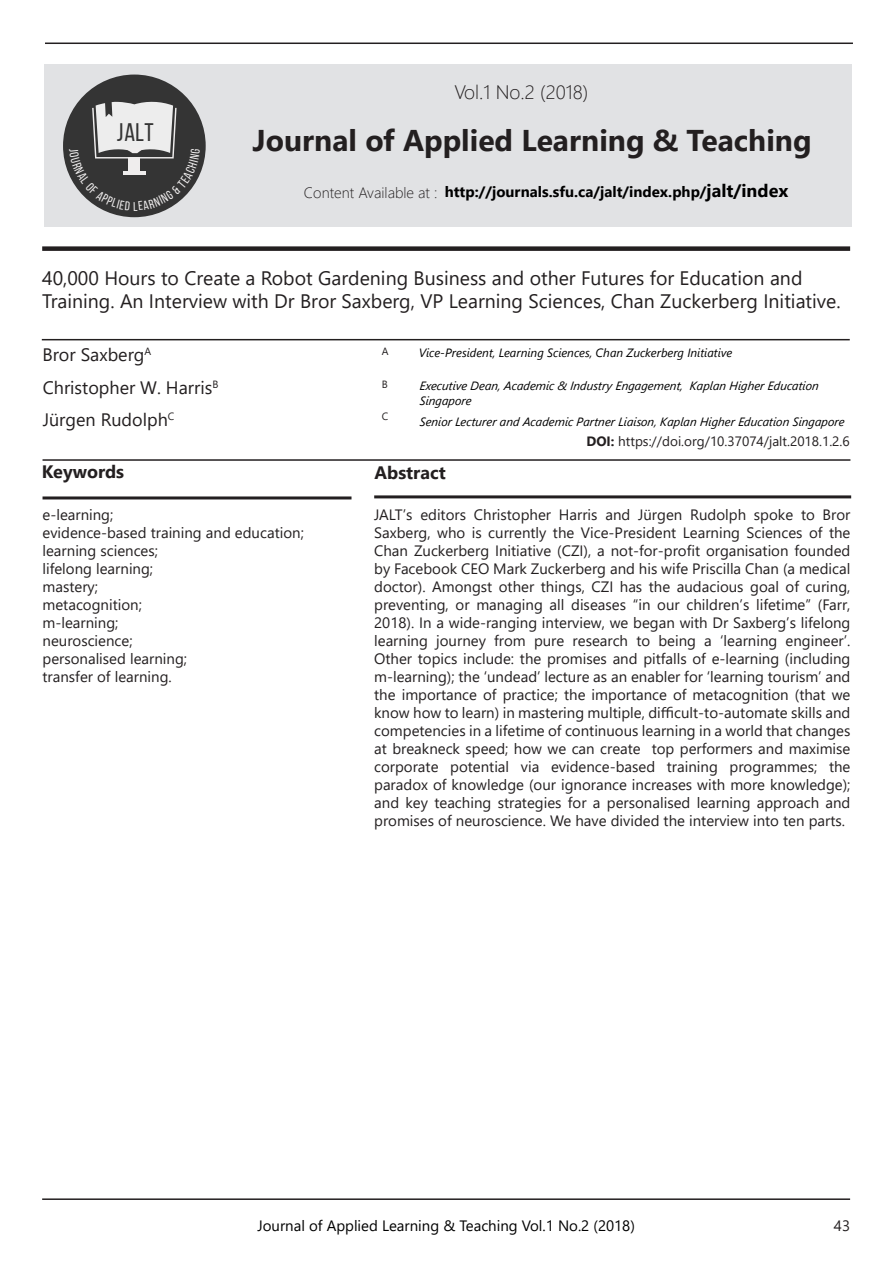
<style>
.page{position:relative;width:893px;height:1263px;background:#fff}
.page>*{position:absolute;margin:0;border:0;box-sizing:border-box;transform-origin:0 0}
.t1{font:700 30px "Segoe UI";color:#231f20}
.t2{font:25.5px "Bebas Neue";color:#343434}
.t3{font:19.5px/23.4px "Segoe UI";color:#231f20}
.t4{font:300 19.5px "Segoe UI";color:#231f20}
.t5{font:18px "Segoe UI";color:#231f20}
.t6{font:700 18px "Segoe UI";color:#231f20}
.t7{font:15px/18px "Segoe UI";color:#231f20;text-align:justify}
.t8{font:15px "Segoe UI";color:#000}
.t9{font:700 15px "Segoe UI";color:#000}
.t10{font:300 15px "Segoe UI";color:#231f20}
.t11{font:13.5px "Segoe UI";color:#231f20}
.t12{font:italic 12px/15px "Segoe UI";color:#000}
.t13{font:10.5px "Segoe UI";color:#231f20}
.s1{font-size:18px}
.s2{font-weight:700}
</style>
<div class="page">
<hr style="left:42px;top:1198px;width:808px;height:2px;background:#231f20">
<hr style="left:42px;top:339px;width:808px;height:1px;background:#231f20">
<hr style="left:43px;top:459px;width:807px;height:2px;background:#231f20">
<hr style="left:43px;top:496px;width:308px;height:3px;background:#231f20">
<hr style="left:374px;top:495px;width:477px;height:3px;background:#231f20">
<div style="left:42px;top:246px;width:808px;height:5px;background:#231f20"></div>
<div style="left:44px;top:64px;width:807px;height:163px;background:#e1e2e4"></div>
<hr style="left:45px;top:43px;width:808px;height:1px;background:#231f20">
<div style="left:63px;top:75px;width:143px;height:142px;background:#343434;border-radius:50%"></div>
<svg style="left:69px;top:101px;width:131px;height:110px"></svg>
<p class="t2" style="left:117px;top:118px;width:38px">JALT</p>
<p class="t4" style="left:454px;top:74px;width:136px">Vol.1 No.2 (2018)</p>
<p class="t1" style="left:252px;top:112px;width:561px">Journal of Applied Learning &amp; Teaching</p>
<p class="t10" style="left:304px;top:179px;width:135px">Content Available at :</p>
<p class="t9" style="left:445px;top:178px;width:345px">http://journals.sfu.ca/jalt/index.php/<span class="s1">jalt/index</span></p>
<p class="t3" style="left:42px;top:265px;width:800px">40,000 Hours to Create a Robot Gardening Business and other Futures for Education and<br>Training. An Interview with Dr Bror Saxberg, VP Learning Sciences, Chan Zuckerberg Initiative.</p>
<p class="t5" style="left:42px;top:337px;width:110px">Bror Saxberg<sup>A</sup></p>
<p class="t12" style="left:419px;top:343px;width:315px">Vice-President, Learning Sciences, Chan Zuckerberg Initiative</p>
<p class="t13" style="left:382px;top:341px;width:8px">A</p>
<p class="t5" style="left:43px;top:371px;width:177px">Christopher W. Harris<sup>B</sup></p>
<p class="t13" style="left:382px;top:374px;width:8px">B</p>
<p class="t12" style="left:419px;top:376px;width:402px">Executive Dean, Academic &amp; Industry Engagement, Kaplan Higher Education<br>Singapore</p>
<p class="t5" style="left:43px;top:403px;width:133px">Jürgen Rudolph<sup>C</sup></p>
<p class="t12" style="left:419px;top:412px;width:428px">Senior Lecturer and Academic Partner Liaison, Kaplan Higher Education Singapore</p>
<p class="t13" style="left:382px;top:406px;width:8px">C</p>
<p class="t11" style="left:586px;top:429px;width:265px"><span class="s2">DOI:</span> https://doi.org/10.37074/jalt.2018.1.2.6</p>
<p class="t6" style="left:42px;top:454px;width:84px">Keywords</p>
<p class="t6" style="left:375px;top:455px;width:73px">Abstract</p>
<p class="t7" style="left:43px;top:504px;width:72px">e-learning;</p>
<p class="t7" style="left:43px;top:522px;width:263px">evidence-based training and education;</p>
<p class="t7" style="left:43px;top:540px;width:117px">learning sciences;</p>
<p class="t7" style="left:43px;top:558px;width:112px">lifelong learning;</p>
<p class="t7" style="left:43px;top:576px;width:57px">mastery;</p>
<p class="t7" style="left:43px;top:594px;width:101px">metacognition;</p>
<p class="t7" style="left:43px;top:612px;width:77px">m-learning;</p>
<p class="t7" style="left:43px;top:630px;width:92px">neuroscience;</p>
<p class="t7" style="left:43px;top:648px;width:146px">personalised learning;</p>
<p class="t7" style="left:43px;top:666px;width:131px">transfer of learning.</p>
<p class="t7" style="left:374px;top:504px;width:478px">JALT’s editors Christopher Harris and Jürgen Rudolph spoke to Bror Saxberg, who is currently the Vice-President Learning Sciences of the Chan Zuckerberg Initiative (CZI), a not-for-profit organisation founded by Facebook CEO Mark Zuckerberg and his wife Priscilla Chan (a medical doctor). Amongst other things, CZI has the audacious goal of curing, preventing, or managing all diseases “in our children’s lifetime” (Farr, 2018). In a wide-ranging interview, we began with Dr Saxberg’s lifelong learning journey from pure research to being a ‘learning engineer’.<br>Other topics include: the promises and pitfalls of e-learning (including m-learning); the ‘undead’ lecture as an enabler for ‘learning tourism’ and the importance of practice; the importance of metacognition (that we know how to learn) in mastering multiple, difficult-to-automate skills and competencies in a lifetime of continuous learning in a world that changes at breakneck speed; how we can create top performers and maximise corporate potential via evidence-based training programmes; the paradox of knowledge (our ignorance increases with more knowledge); and key teaching strategies for a personalised learning approach and promises of neuroscience. We have divided the interview into ten parts.</p>
<p class="t8" style="left:257px;top:1211px;width:379px">Journal of Applied Learning &amp; Teaching Vol.1 No.2 (2018)</p>
<p class="t7" style="left:834px;top:1215px;width:18px">43</p>
</div>
